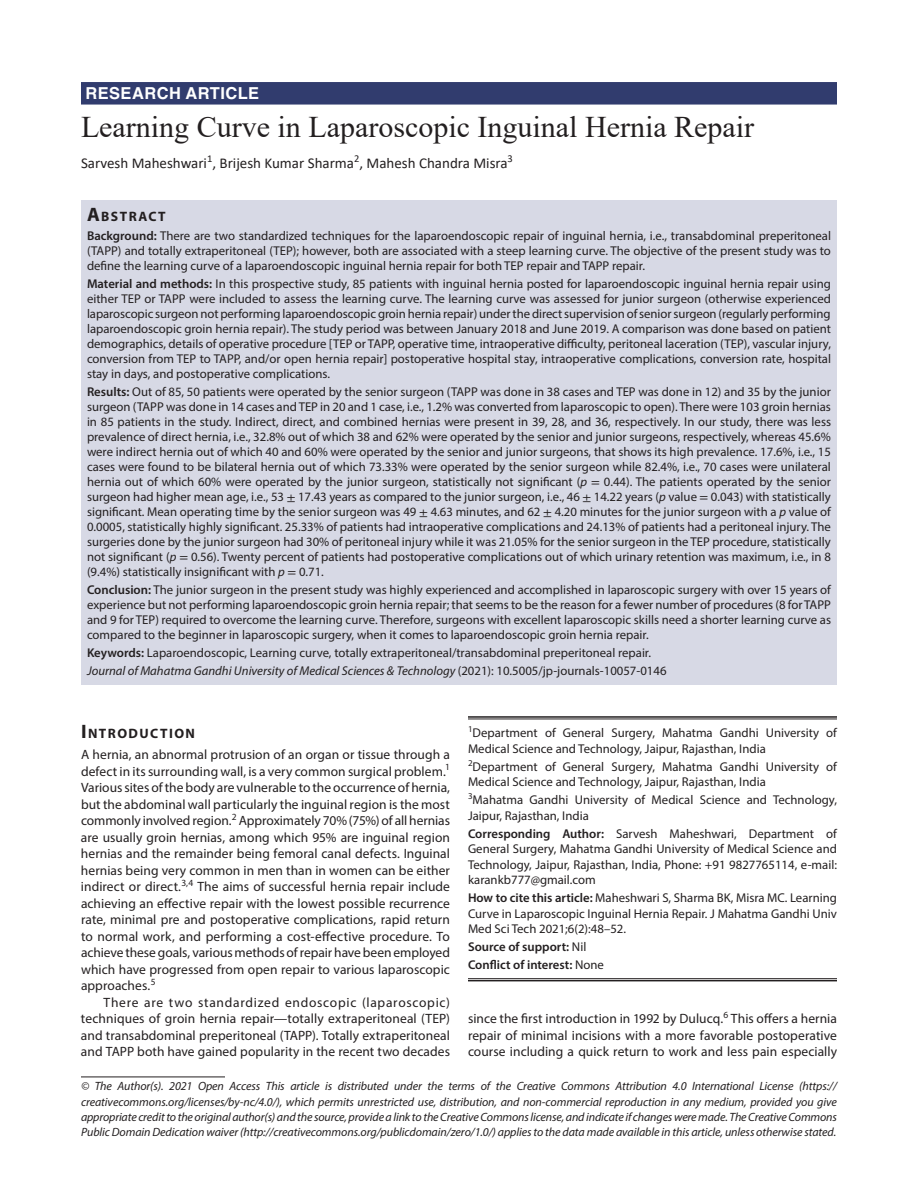
<style>
.page{position:relative;width:918px;height:1188px;background:#fff}
.page>*{position:absolute;margin:0;border:0;box-sizing:border-box;transform-origin:0 0}
.t1{font:30px "Times New Roman";color:#231f20}
.t2{font:700 16.5px "Helvetica LT Std";letter-spacing:.025em;color:#fff}
.t3{font:15px "Calibri";color:#231f20}
.t4{font:700 13.65px "Myriad Pro";letter-spacing:.105em;color:#231f20}
.t5{font:13.5px/16.5px "Myriad Pro";letter-spacing:.005em;color:#231f20;text-align:justify}
.t6{font:12.75px/15px "Myriad Pro";color:#231f20;text-align:justify}
.t7{font:600 12.75px/18.3px "Myriad Pro";color:#231f20}
.t8{font:italic 12px/15.1px "Myriad Pro";letter-spacing:-.005em;color:#231f20;text-align:justify}
.s1{font-size:19.5px}
.s2{font-weight:600}
.s3{font-style:italic}
.s4{font-family:"STIX"}
.s5{font-weight:400}
</style>
<div class="page">
<div style="left:81px;top:82px;width:756px;height:23px;background:#313c6e"></div>
<div style="left:81px;top:200px;width:756px;height:26px;background:#d7d9e5"></div>
<div style="left:81px;top:225px;width:756px;height:54px;background:#d7d9e5"></div>
<div style="left:81px;top:273px;width:756px;height:114px;background:#d7d9e5"></div>
<div style="left:81px;top:381px;width:756px;height:204px;background:#d7d9e5"></div>
<div style="left:81px;top:579px;width:756px;height:69px;background:#d7d9e5"></div>
<div style="left:81px;top:642px;width:756px;height:24px;background:#d7d9e5"></div>
<div style="left:81px;top:660px;width:756px;height:24px;background:#d7d9e5"></div>
<hr style="left:468px;top:716px;width:369px;height:2px;background:#231f20">
<hr style="left:468px;top:719px;width:369px;height:1px;background:#231f20">
<hr style="left:468px;top:978px;width:369px;height:1px;background:#231f20">
<hr style="left:468px;top:980px;width:369px;height:1px;background:#231f20">
<hr style="left:81px;top:1077px;width:144px;height:1px;background:#231f20">
<p class="t2" style="left:86px;top:83px;width:175px">RESEARCH ARTICLE</p>
<h1 class="t1" style="left:81px;top:106px;width:675px">Learning Curve in Laparoscopic Inguinal Hernia Repair</h1>
<p class="t3" style="left:81px;top:153px;width:433px">Sarvesh Maheshwari<sup>1</sup>, Brijesh Kumar Sharma<sup>2</sup>, Mahesh Chandra Misra<sup>3</sup></p>
<p class="t4" style="left:87px;top:207px;width:80px"><span class="s1">A</span>BSTRACT</p>
<p class="t6" style="left:87px;top:228px;width:746px"><span class="s2">Background:</span> There are two standardized techniques for the laparoendoscopic repair of inguinal hernia, i.e., transabdominal preperitoneal (TAPP) and totally extraperitoneal (TEP); however, both are associated with a steep learning curve. The objective of the present study was to define the learning curve of a laparoendoscopic inguinal hernia repair for both TEP repair and TAPP repair.</p>
<p class="t6" style="left:87px;top:276px;width:746px"><span class="s2">Material and methods:</span> In this prospective study, 85 patients with inguinal hernia posted for laparoendoscopic inguinal hernia repair using either TEP or TAPP were included to assess the learning curve. The learning curve was assessed for junior surgeon (otherwise experienced laparoscopic surgeon not performing laparoendoscopic groin hernia repair) under the direct supervision of senior surgeon (regularly performing laparoendoscopic groin hernia repair). The study period was between January 2018 and June 2019. A comparison was done based on patient demographics, details of operative procedure [TEP or TAPP, operative time, intraoperative difficulty, peritoneal laceration (TEP), vascular injury, conversion from TEP to TAPP, and/or open hernia repair] postoperative hospital stay, intraoperative complications, conversion rate, hospital stay in days, and postoperative complications.</p>
<p class="t6" style="left:87px;top:384px;width:746px"><span class="s2">Results:</span> Out of 85, 50 patients were operated by the senior surgeon (TAPP was done in 38 cases and TEP was done in 12) and 35 by the junior surgeon (TAPP was done in 14 cases and TEP in 20 and 1 case, i.e., 1.2% was converted from laparoscopic to open). There were 103 groin hernias in 85 patients in the study. Indirect, direct, and combined hernias were present in 39, 28, and 36, respectively. In our study, there was less prevalence of direct hernia, i.e., 32.8% out of which 38 and 62% were operated by the senior and junior surgeons, respectively, whereas 45.6% were indirect hernia out of which 40 and 60% were operated by the senior and junior surgeons, that shows its high prevalence. 17.6%, i.e., 15 cases were found to be bilateral hernia out of which 73.33% were operated by the senior surgeon while 82.4%, i.e., 70 cases were unilateral hernia out of which 60% were operated by the junior surgeon, statistically not significant (<span class="s3">p</span> <span class="s4">=</span> 0.44). The patients operated by the senior surgeon had higher mean age, i.e., 53 <span class="s4">±</span> 17.43 years as compared to the junior surgeon, i.e., 46 <span class="s4">±</span> 14.22 years (<span class="s3">p</span> value <span class="s4">=</span> 0.043) with statistically significant. Mean operating time by the senior surgeon was 49 <span class="s4">±</span> 4.63 minutes, and 62 <span class="s4">±</span> 4.20 minutes for the junior surgeon with a <span class="s3">p</span> value of 0.0005, statistically highly significant. 25.33% of patients had intraoperative complications and 24.13% of patients had a peritoneal injury. The surgeries done by the junior surgeon had 30% of peritoneal injury while it was 21.05% for the senior surgeon in the TEP procedure, statistically not significant (<span class="s3">p</span> <span class="s4">=</span> 0.56). Twenty percent of patients had postoperative complications out of which urinary retention was maximum, i.e., in 8 (9.4%) statistically insignificant with <span class="s3">p</span> <span class="s4">=</span> 0.71.</p>
<p class="t6" style="left:87px;top:582px;width:746px"><span class="s2">Conclusion:</span> The junior surgeon in the present study was highly experienced and accomplished in laparoscopic surgery with over 15 years of experience but not performing laparoendoscopic groin hernia repair; that seems to be the reason for a fewer number of procedures (8 for TAPP and 9 for TEP) required to overcome the learning curve. Therefore, surgeons with excellent laparoscopic skills need a shorter learning curve as compared to the beginner in laparoscopic surgery, when it comes to laparoendoscopic groin hernia repair.</p>
<p class="t6" style="left:87px;top:644px;width:581px;line-height:18px"><span class="s2">Keywords:</span> Laparoendoscopic, Learning curve, totally extraperitoneal/transabdominal preperitoneal repair.<br><span class="s3">Journal of Mahatma Gandhi University of Medical Sciences &amp; Technology</span> (2021): 10.5005/jp-journals-10057-0146</p>
<p class="t4" style="left:81px;top:725px;width:116px"><span class="s1">I</span>NTRODUCTION</p>
<p class="t5" style="left:81px;top:746px;width:371px">A hernia, an abnormal protrusion of an organ or tissue through a defect in its surrounding wall, is a very common surgical problem.<sup>1<br></sup>Various sites of the body are vulnerable to the occurrence of hernia, but the abdominal wall particularly the inguinal region is the most commonly involved region.<sup>2</sup> Approximately 70% (75%) of all hernias are usually groin hernias, among which 95% are inguinal region hernias and the remainder being femoral canal defects. Inguinal hernias being very common in men than in women can be either indirect or direct.<sup>3,4</sup> The aims of successful hernia repair include achieving an effective repair with the lowest possible recurrence rate, minimal pre and postoperative complications, rapid return to normal work, and performing a cost-effective procedure. To achieve these goals, various methods of repair have been employed which have progressed from open repair to various laparoscopic approaches.<sup>5</sup></p>
<p class="t5" style="left:81px;top:994px;width:371px;text-indent:23px">There are two standardized endoscopic (laparoscopic) techniques of groin hernia repair—totally extraperitoneal (TEP) and transabdominal preperitoneal (TAPP). Totally extraperitoneal and TAPP both have gained popularity in the recent two decades</p>
<p class="t6" style="left:468px;top:725px;width:371px"><sup>1</sup>Department of General Surgery, Mahatma Gandhi University of<br>Medical Science and Technology, Jaipur, Rajasthan, India</p>
<p class="t6" style="left:468px;top:759px;width:371px"><sup>2</sup>Department of General Surgery, Mahatma Gandhi University of<br>Medical Science and Technology, Jaipur, Rajasthan, India</p>
<p class="t6" style="left:468px;top:792px;width:371px"><sup>3</sup>Mahatma Gandhi University of Medical Science and Technology,<br>Jaipur, Rajasthan, India</p>
<p class="t6" style="left:468px;top:826px;width:371px"><span class="s2">Corresponding Author:</span> Sarvesh Maheshwari, Department of General Surgery, Mahatma Gandhi University of Medical Science and Technology, Jaipur, Rajasthan, India, Phone: +91 9827765114, e-mail: karankb777@gmail.com</p>
<p class="t6" style="left:468px;top:890px;width:371px"><span class="s2">How to cite this article:</span> Maheshwari S, Sharma BK, Misra MC. Learning Curve in Laparoscopic Inguinal Hernia Repair. J Mahatma Gandhi Univ Med Sci Tech 2021;6(2):48–52.</p>
<p class="t7" style="left:468px;top:937px;width:137px">Source of support: <span class="s5">Nil<br></span>Conflict of interest: <span class="s5">None</span></p>
<p class="t5" style="left:468px;top:1010px;width:371px">since the first introduction in 1992 by Dulucq.<sup>6</sup> This offers a hernia repair of minimal incisions with a more favorable postoperative course including a quick return to work and less pain especially</p>
<p class="t8" style="left:81px;top:1079px;width:758px">© The Author(s). 2021 Open Access This article is distributed under the terms of the Creative Commons Attribution 4.0 International License (https:// creativecommons.org/licenses/by-nc/4.0/), which permits unrestricted use, distribution, and non-commercial reproduction in any medium, provided you give appropriate credit to the original author(s) and the source, provide a link to the Creative Commons license, and indicate if changes were made. The Creative Commons Public Domain Dedication waiver (http://creativecommons.org/publicdomain/zero/1.0/) applies to the data made available in this article, unless otherwise stated.</p>
</div>
